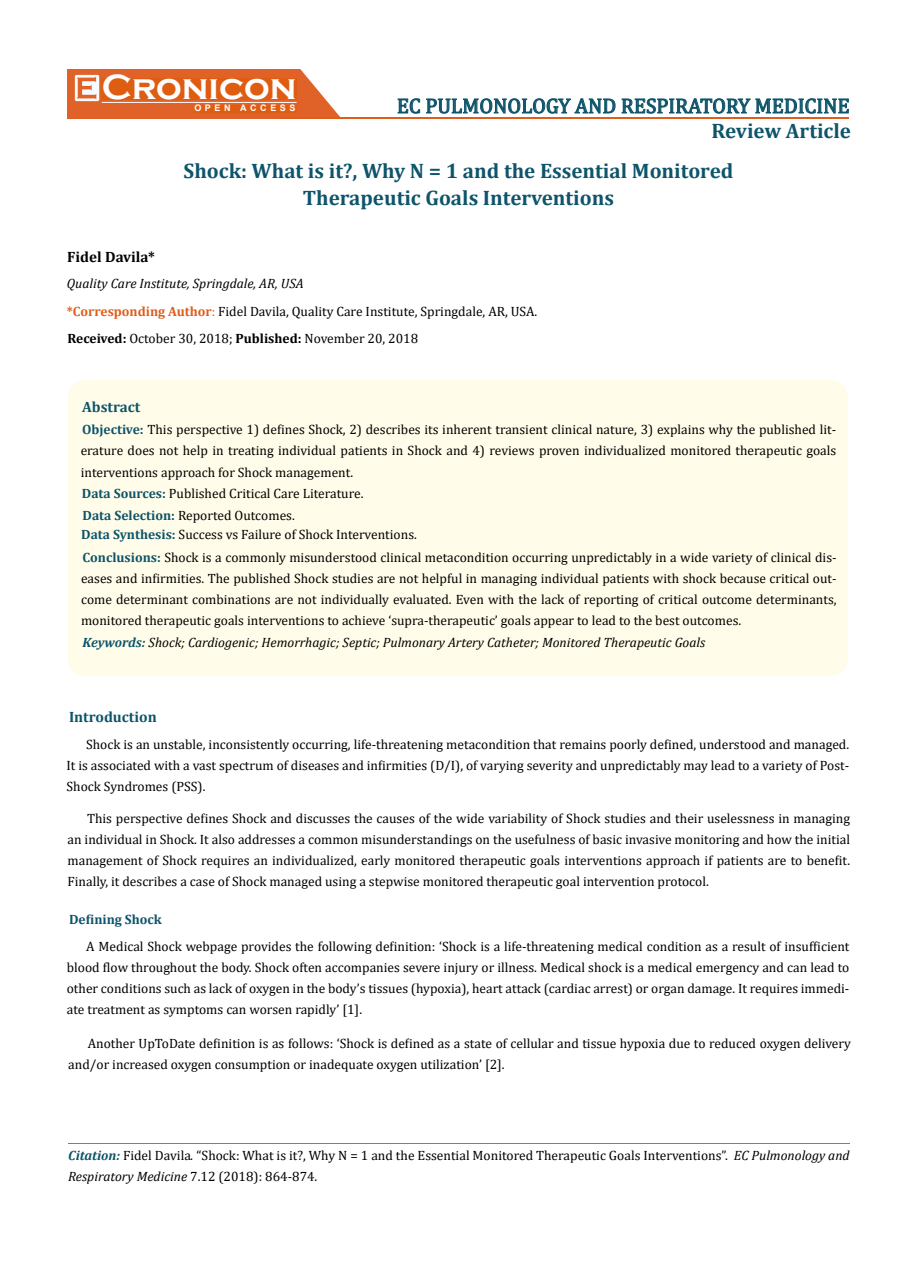
<style>
.page{position:relative;width:917px;height:1262px;background:#fff}
.page>*{position:absolute;margin:0;border:0;box-sizing:border-box;transform-origin:0 0}
.t1{font:700 36px "Copperplate Gothic";color:#fff}
.t2{font:700 21px/40.2px "Cambria";color:#0e546a}
.t3{font:21px "Cambria";color:#0e546a}
.t4{font:700 15px "Cambria";color:#0e546a}
.t5{font:700 15px "Cambria";color:#000}
.t6{font:13.5px/21px "Cambria";color:#000}
.t7{font:italic 13.5px "Cambria";color:#000}
.t8{font:700 13.5px "Cambria";color:#0e546a}
.t9{font:700 9px "Arial";letter-spacing:.4em;color:#fff}
.s1{font-style:italic}
.s2{font-weight:700;color:#e05d1a}
.s3{color:#e05d1a}
.s4{font-weight:700}
.s5{font-weight:700;color:#0e546a}
.s6{font-weight:700;font-style:italic;color:#0e546a}
</style>
<div class="page">
<div style="left:67px;top:70px;width:290px;height:49px;background:#e06228"></div>
<svg style="left:300px;top:69px;width:90px;height:49px"></svg>
<img style="left:75px;top:75px;width:24px;height:26px">
<div style="left:102px;top:79px;width:195px;height:21px;background:#df5d11"></div>
<div style="left:194px;top:105px;width:103px;height:7px;background:#df5d11"></div>
<svg style="left:397px;top:98px;width:23px;height:16px"></svg>
<svg style="left:426px;top:98px;width:189px;height:16px"></svg>
<svg style="left:621px;top:98px;width:228px;height:16px"></svg>
<hr style="left:102px;top:102px;width:194px;height:1px;background:#fff">
<hr style="left:279px;top:118px;width:569px;height:1px;background:#e05d1a">
<hr style="left:68px;top:1143px;width:782px;height:1px;background:#e05d1a">
<div style="left:67px;top:380px;width:781px;height:296px;background:#fffde9;border-radius:18px"></div>
<h1 class="t1" style="left:102px;top:68px;width:196px">Cronicon</h1>
<p class="t9" style="left:194px;top:102px;width:103px">OPEN ACCESS</p>
<h2 class="t3" style="left:397px;top:93px;width:454px">EC PULMONOLOGY AND RESPIRATORY MEDICINE</h2>
<h2 class="t2" style="left:183px;top:110px;width:669px;text-indent:528px">Review Article<br>Shock: What is it?, Why N = 1 and the Essential Monitored</h2>
<h2 class="t2" style="left:303px;top:177px;width:313px">Therapeutic Goals Interventions</h2>
<p class="t5" style="left:67px;top:246px;width:89px">Fidel Davila*</p>
<p class="t6" style="left:67px;top:269px;width:472px;line-height:28.5px"><span class="s1">Quality Care Institute, Springdale, AR, USA<br></span><span class="s2">*Corresponding Author</span><span class="s3">:</span> Fidel Davila, Quality Care Institute, Springdale, AR, USA.</p>
<p class="t6" style="left:67px;top:328px;width:352px"><span class="s4">Received:</span> October 30, 2018; <span class="s4">Published:</span> November 20, 2018</p>
<p class="t4" style="left:82px;top:396px;width:60px">Abstract</p>
<p class="t6" style="left:81px;top:419px;width:757px"><span class="s5">Objective:</span> This perspective 1) defines Shock, 2) describes its inherent transient clinical nature, 3) explains why the published lit&shy;erature does not help in treating individual patients in Shock and 4) reviews proven individualized monitored therapeutic goals interventions approach for Shock management.<br><span class="s5">Data Sources:</span> Published Critical Care Literature.<br><span class="s5">Data Selection:</span> Reported Outcomes.</p>
<p class="t6" style="left:81px;top:523px;width:757px;line-height:22.8px"><span class="s5">Data Synthesis:</span> Success vs Failure of Shock Interventions.<br><span class="s5">Conclusions:</span> Shock is a commonly misunderstood clinical metacondition occurring unpredictably in a wide variety of clinical dis-</p>
<p class="t6" style="left:81px;top:568px;width:757px;text-align:justify">eases and infirmities. The published Shock studies are not helpful in managing individual patients with shock because critical out&shy;come determinant combinations are not individually evaluated. Even with the lack of reporting of critical outcome determinants, monitored therapeutic goals interventions to achieve ‘supra-therapeutic’ goals appear to lead to the best outcomes.</p>
<p class="t7" style="left:82px;top:633px;width:624px"><span class="s5">Keywords:</span> Shock; Cardiogenic; Hemorrhagic; Septic; Pulmonary Artery Catheter; Monitored Therapeutic Goals</p>
<p class="t4" style="left:69px;top:706px;width:89px">Introduction</p>
<p class="t6" style="left:67px;top:733px;width:784px;text-align:justify;text-indent:19px">Shock is an unstable, inconsistently occurring, life-threatening metacondition that remains poorly defined, understood and managed.<br>It is associated with a vast spectrum of diseases and infirmities (D/I), of varying severity and unpredictably may lead to a variety of Post-Shock Syndromes (PSS).</p>
<p class="t6" style="left:68px;top:807px;width:784px;text-align:justify;text-indent:19px">This perspective defines Shock and discusses the causes of the wide variability of Shock studies and their uselessness in managing an individual in Shock. It also addresses a common misunderstandings on the usefulness of basic invasive monitoring and how the initial management of Shock requires an individualized, early monitored therapeutic goals interventions approach if patients are to benefit.<br>Finally, it describes a case of Shock managed using a stepwise monitored therapeutic goal intervention protocol.</p>
<p class="t8" style="left:69px;top:910px;width:94px">Defining Shock</p>
<p class="t6" style="left:67px;top:936px;width:784px;text-align:justify;text-indent:19px">A Medical Shock webpage provides the following definition: ‘Shock is a life-threatening medical condition as a result of insufficient blood flow throughout the body. Shock often accompanies severe injury or illness. Medical shock is a medical emergency and can lead to other conditions such as lack of oxygen in the body’s tissues (hypoxia), heart attack (cardiac arrest) or organ damage. It requires immedi&shy;ate treatment as symptoms can worsen rapidly’ [1].</p>
<p class="t6" style="left:68px;top:1033px;width:784px;text-indent:19px">Another UpToDate definition is as follows: ‘Shock is defined as a state of cellular and tissue hypoxia due to reduced oxygen delivery and/or increased oxygen consumption or inadequate oxygen utilization’ [2].</p>
<p class="t6" style="left:68px;top:1144px;width:783px"><span class="s6">Citation:</span> Fidel Davila<span class="s1">.</span> “Shock: What is it?, Why N = 1 and the Essential Monitored Therapeutic Goals Interventions”. <span class="s1">EC Pulmonology and<br>Respiratory Medicine</span> 7.12 (2018): 864-874.</p>
</div>
